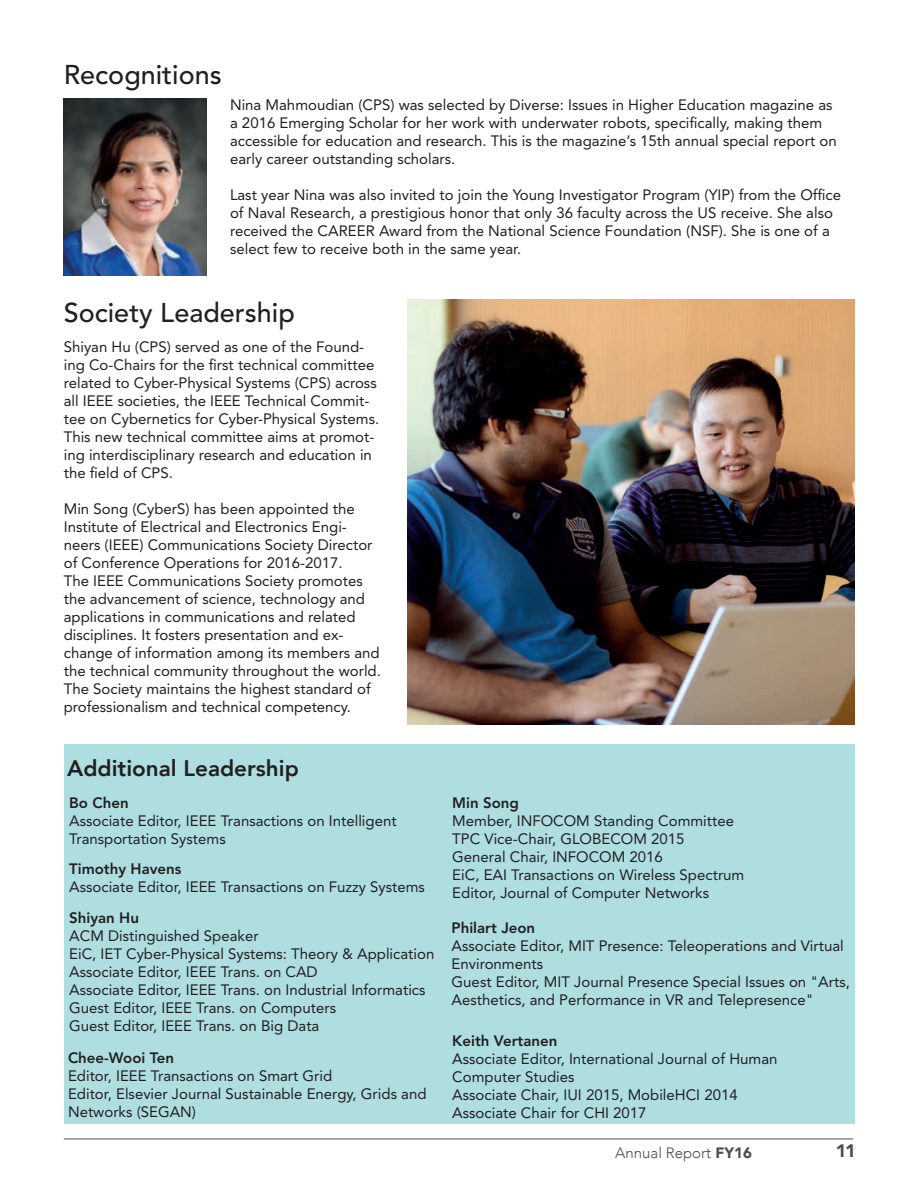
<style>
.page{position:relative;width:918px;height:1188px;background:#fff}
.page>*{position:absolute;margin:0;border:0;box-sizing:border-box;transform-origin:0 0}
.t1{font:500 27px "Avenir LT Std";color:#231f20}
.t2{font:800 22.5px "Avenir";color:#231f20}
.t3{font:900 18px "Avenir";color:#4b4c4d}
.t4{font:15px/18px "Avenir LT Std";color:#231f20}
.t5{font:800 15px "Avenir LT Std";color:#231f20}
.t6{font:300 15px "Avenir";color:#4b4c4d}
.s1{font-weight:900}
</style>
<div class="page">
<hr style="left:64px;top:1139px;width:789px;height:1px;background:#4b4c4d">
<div style="left:64px;top:745px;width:790px;height:379px;background:#aedee0"></div>
<img style="left:407px;top:300px;width:447px;height:424px">
<img style="left:64px;top:99px;width:142px;height:176px">
<h1 class="t1" style="left:64px;top:59px;width:160px">Recognitions</h1>
<p class="t4" style="left:230px;top:96px;width:608px">Nina Mahmoudian (CPS) was selected by Diverse: Issues in Higher Education magazine as a 2016 Emerging Scholar for her work with underwater robots, specifically, making them accessible for education and research. This is the magazine’s 15th annual special report on early career outstanding scholars.</p>
<p class="t4" style="left:230px;top:186px;width:613px">Last year Nina was also invited to join the Young Investigator Program (YIP) from the Office of Naval Research, a prestigious honor that only 36 faculty across the US receive. She also received the CAREER Award from the National Science Foundation (NSF). She is one of a select few to receive both in the same year.</p>
<h1 class="t1" style="left:64px;top:298px;width:233px">Society Leadership</h1>
<p class="t4" style="left:64px;top:338px;width:317px">Shiyan Hu (CPS) served as one of the Found&shy;ing Co-Chairs for the first technical committee related to Cyber-Physical Systems (CPS) across all IEEE societies, the IEEE Technical Commit&shy;tee on Cybernetics for Cyber-Physical Systems.<br>This new technical committee aims at promot&shy;ing interdisciplinary research and education in the field of CPS.</p>
<p class="t4" style="left:64px;top:500px;width:319px">Min Song (CyberS) has been appointed the Institute of Electrical and Electronics Engi&shy;neers (IEEE) Communications Society Director of Conference Operations for 2016-2017.<br>The IEEE Communications Society promotes the advancement of science, technology and applications in communications and related disciplines. It fosters presentation and ex&shy;change of information among its members and the technical community throughout the world.<br>The Society maintains the highest standard of professionalism and technical competency.</p>
<h2 class="t2" style="left:67px;top:750px;width:233px">Additional Leadership</h2>
<p class="t5" style="left:69px;top:794px;width:61px">Bo Chen</p>
<p class="t4" style="left:69px;top:812px;width:329px">Associate Editor, IEEE Transactions on Intelligent<br>Transportation Systems</p>
<p class="t5" style="left:69px;top:860px;width:114px">Timothy Havens</p>
<p class="t4" style="left:69px;top:878px;width:357px">Associate Editor, IEEE Transactions on Fuzzy Systems</p>
<p class="t5" style="left:69px;top:909px;width:71px">Shiyan Hu</p>
<p class="t4" style="left:69px;top:927px;width:367px">ACM Distinguished Speaker<br>EiC, IET Cyber-Physical Systems: Theory &amp; Application Associate Editor, IEEE Trans. on CAD<br>Associate Editor, IEEE Trans. on Industrial Informatics Guest Editor, IEEE Trans. on Computers<br>Guest Editor, IEEE Trans. on Big Data</p>
<p class="t5" style="left:68px;top:1049px;width:108px">Chee-Wooi Ten</p>
<p class="t4" style="left:68px;top:1067px;width:360px">Editor, IEEE Transactions on Smart Grid<br>Editor, Elsevier Journal Sustainable Energy, Grids and<br>Networks (SEGAN)</p>
<p class="t5" style="left:452px;top:794px;width:68px">Min Song</p>
<p class="t4" style="left:452px;top:812px;width:294px">Member, INFOCOM Standing Committee TPC Vice-Chair, GLOBECOM 2015<br>General Chair, INFOCOM 2016<br>EiC, EAI Transactions on Wireless Spectrum Editor, Journal of Computer Networks</p>
<p class="t5" style="left:452px;top:919px;width:85px">Philart Jeon</p>
<p class="t4" style="left:452px;top:937px;width:400px">Associate Editor, MIT Presence: Teleoperations and Virtual Environments<br>Guest Editor, MIT Journal Presence Special Issues on "Arts, Aesthetics, and Performance in VR and Telepresence"</p>
<p class="t5" style="left:452px;top:1032px;width:107px">Keith Vertanen</p>
<p class="t4" style="left:452px;top:1050px;width:327px">Associate Editor, International Journal of Human Computer Studies<br>Associate Chair, IUI 2015, MobileHCI 2014<br>Associate Chair for CHI 2017</p>
<p class="t6" style="left:615px;top:1143px;width:138px">Annual Report <span class="s1">FY16</span></p>
<p class="t3" style="left:836px;top:1135px;width:21px">11</p>
</div>
